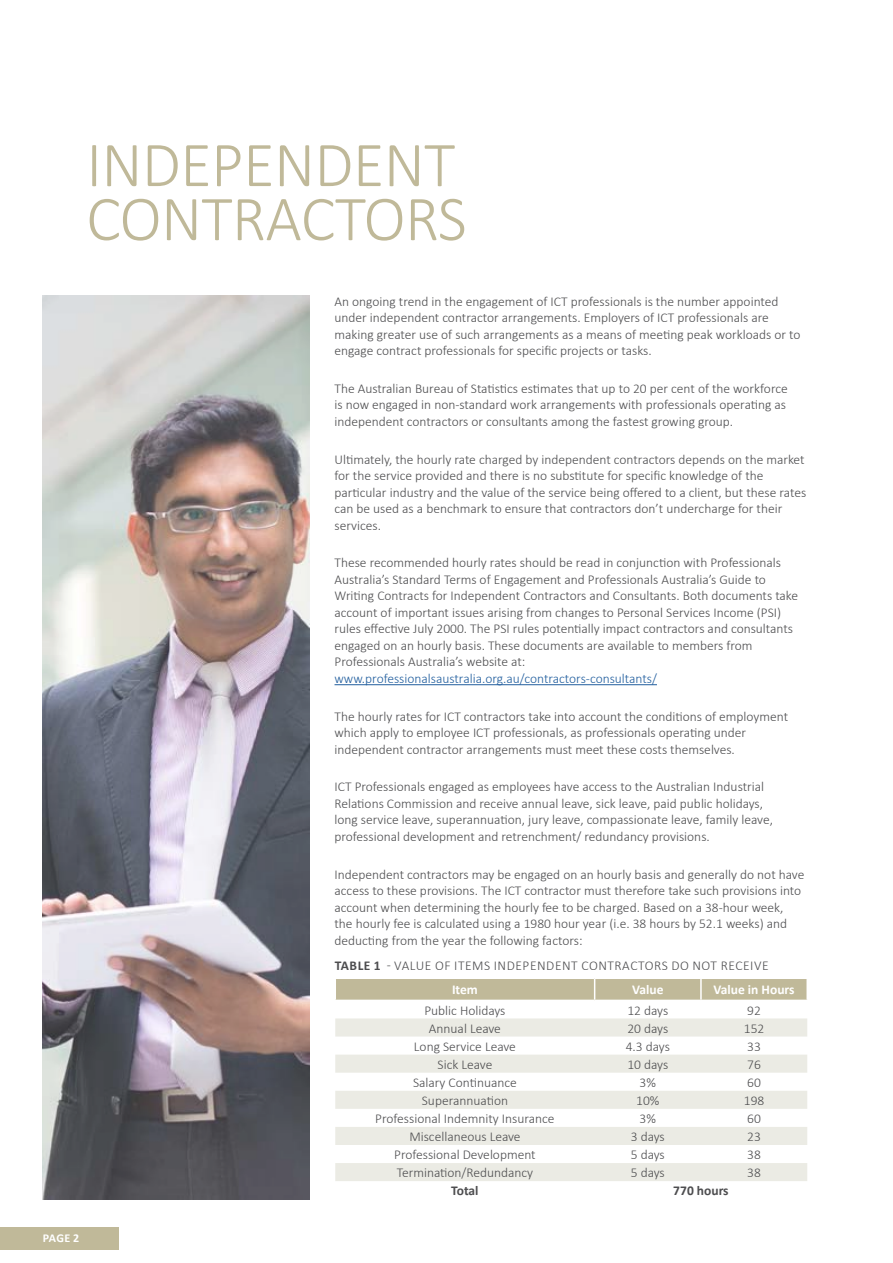
<style>
.page{position:relative;width:893px;height:1263px;background:#fff}
.page>*{position:absolute;margin:0;border:0;box-sizing:border-box;transform-origin:0 0}
.t1{font:300 64.5px/54px "Calibri";letter-spacing:-.01em;color:#c0b999}
.t2{font:300 13.5px/16.5px "Calibri";color:#4d4d4f}
.t3{font:300 13.5px "Calibri";color:#215e9e}
.t4{font:300 13.5px "Calibri";letter-spacing:.04em;color:#4d4d4f}
.t5{font:700 13.5px "Calibri";color:#fff}
.t6{font:700 13.5px "Calibri";color:#4d4d4f}
.t7{font:700 12px "Calibri";color:#fff}
.s1{font-weight:700}
</style>
<div class="page">
<div style="left:0;top:1227px;width:119px;height:22px;background:#c0b999"></div>
<img style="left:43px;top:296px;width:266px;height:903px">
<hr style="left:334px;top:684px;width:323px;height:1px;background:#215e9e">
<svg style="left:335px;top:1018px;width:472px;height:163px;fill:#ebebe4"></svg>
<svg style="left:335px;top:978px;width:471px;height:22px;background:#c3bd9e"></svg>
<hr style="left:701px;top:977px;width:107px;height:2px;background:#fff">
<hr style="left:700px;top:979px;width:2px;height:21px;background:#fff">
<h1 class="t1" style="left:86px;top:135px;width:382px">INDEPENDENT<br>CONTRACTORS</h1>
<p class="t7" style="left:43px;top:1231px;width:38px">PAGE 2</p>
<p class="t2" style="left:334px;top:292px;width:468px">An ongoing trend in the engagement of ICT professionals is the number appointed under independent contractor arrangements. Employers of ICT professionals are making greater use of such arrangements as a means of meeting peak workloads or to engage contract professionals for specific projects or tasks.</p>
<p class="t2" style="left:334px;top:380px;width:455px">The Australian Bureau of Statistics estimates that up to 20 per cent of the workforce is now engaged in non-standard work arrangements with professionals operating as independent contractors or consultants among the fastest growing group.</p>
<p class="t2" style="left:334px;top:450px;width:473px">Ultimately, the hourly rate charged by independent contractors depends on the market for the service provided and there is no substitute for specific knowledge of the particular industry and the value of the service being offered to a client, but these rates can be used as a benchmark to ensure that contractors don’t undercharge for their services.</p>
<p class="t2" style="left:334px;top:554px;width:465px">These recommended hourly rates should be read in conjunction with Professionals Australia’s Standard Terms of Engagement and Professionals Australia’s Guide to Writing Contracts for Independent Contractors and Consultants. Both documents take account of important issues arising from changes to Personal Services Income (PSI) rules effective July 2000. The PSI rules potentially impact contractors and consultants engaged on an hourly basis. These documents are available to members from Professionals Australia’s website at:</p>
<p class="t3" style="left:334px;top:670px;width:324px">www.professionalsaustralia.org.au/contractors-consultants/</p>
<p class="t2" style="left:334px;top:707px;width:455px">The hourly rates for ICT contractors take into account the conditions of employment which apply to employee ICT professionals, as professionals operating under independent contractor arrangements must meet these costs themselves.</p>
<p class="t2" style="left:334px;top:778px;width:440px">ICT Professionals engaged as employees have access to the Australian Industrial Relations Commission and receive annual leave, sick leave, paid public holidays, long service leave, superannuation, jury leave, compassionate leave, family leave, professional development and retrenchment/ redundancy provisions.</p>
<p class="t2" style="left:334px;top:865px;width:471px">Independent contractors may be engaged on an hourly basis and generally do not have access to these provisions. The ICT contractor must therefore take such provisions into account when determining the hourly fee to be charged. Based on a 38-hour week, the hourly fee is calculated using a 1980 hour year (i.e. 38 hours by 52.1 weeks) and deducting from the year the following factors:</p>
<p class="t5" style="left:452px;top:981px;width:27px">Item</p>
<p class="t5" style="left:632px;top:981px;width:33px">Value</p>
<p class="t5" style="left:714px;top:981px;width:82px">Value in Hours</p>
<p class="t2" style="left:424px;top:1001px;width:83px">Public Holidays</p>
<p class="t2" style="left:627px;top:1001px;width:42px">12 days</p>
<p class="t2" style="left:747px;top:1001px;width:15px">92</p>
<p class="t2" style="left:429px;top:1019px;width:73px">Annual Leave</p>
<p class="t2" style="left:627px;top:1019px;width:42px">20 days</p>
<p class="t2" style="left:744px;top:1019px;width:22px">152</p>
<p class="t2" style="left:414px;top:1037px;width:103px">Long Service Leave</p>
<p class="t2" style="left:626px;top:1037px;width:46px">4.3 days</p>
<p class="t2" style="left:747px;top:1037px;width:15px">33</p>
<p class="t2" style="left:438px;top:1055px;width:56px">Sick Leave</p>
<p class="t2" style="left:627px;top:1055px;width:42px">10 days</p>
<p class="t2" style="left:747px;top:1055px;width:15px">76</p>
<p class="t2" style="left:413px;top:1073px;width:105px">Salary Continuance</p>
<p class="t2" style="left:640px;top:1073px;width:18px">3%</p>
<p class="t2" style="left:747px;top:1073px;width:15px">60</p>
<p class="t2" style="left:422px;top:1091px;width:88px">Superannuation</p>
<p class="t2" style="left:636px;top:1091px;width:25px">10%</p>
<p class="t2" style="left:744px;top:1091px;width:22px">198</p>
<p class="t2" style="left:375px;top:1109px;width:181px">Professional Indemnity Insurance</p>
<p class="t2" style="left:640px;top:1109px;width:18px">3%</p>
<p class="t2" style="left:747px;top:1109px;width:15px">60</p>
<p class="t2" style="left:409px;top:1128px;width:113px">Miscellaneous Leave</p>
<p class="t2" style="left:631px;top:1128px;width:36px">3 days</p>
<p class="t2" style="left:747px;top:1128px;width:15px">23</p>
<p class="t2" style="left:394px;top:1146px;width:143px">Professional Development</p>
<p class="t2" style="left:631px;top:1146px;width:36px">5 days</p>
<p class="t2" style="left:747px;top:1146px;width:15px">38</p>
<p class="t2" style="left:397px;top:1164px;width:138px">Termination/Redundancy</p>
<p class="t2" style="left:631px;top:1164px;width:36px">5 days</p>
<p class="t2" style="left:747px;top:1164px;width:15px">38</p>
<p class="t6" style="left:451px;top:1182px;width:29px">Total</p>
<p class="t6" style="left:673px;top:1182px;width:57px">770 hours</p>
<p class="t4" style="left:335px;top:957px;width:435px"><span class="s1">TABLE 1</span> - VALUE OF ITEMS INDEPENDENT CONTRACTORS DO NOT RECEIVE</p>
</div>
